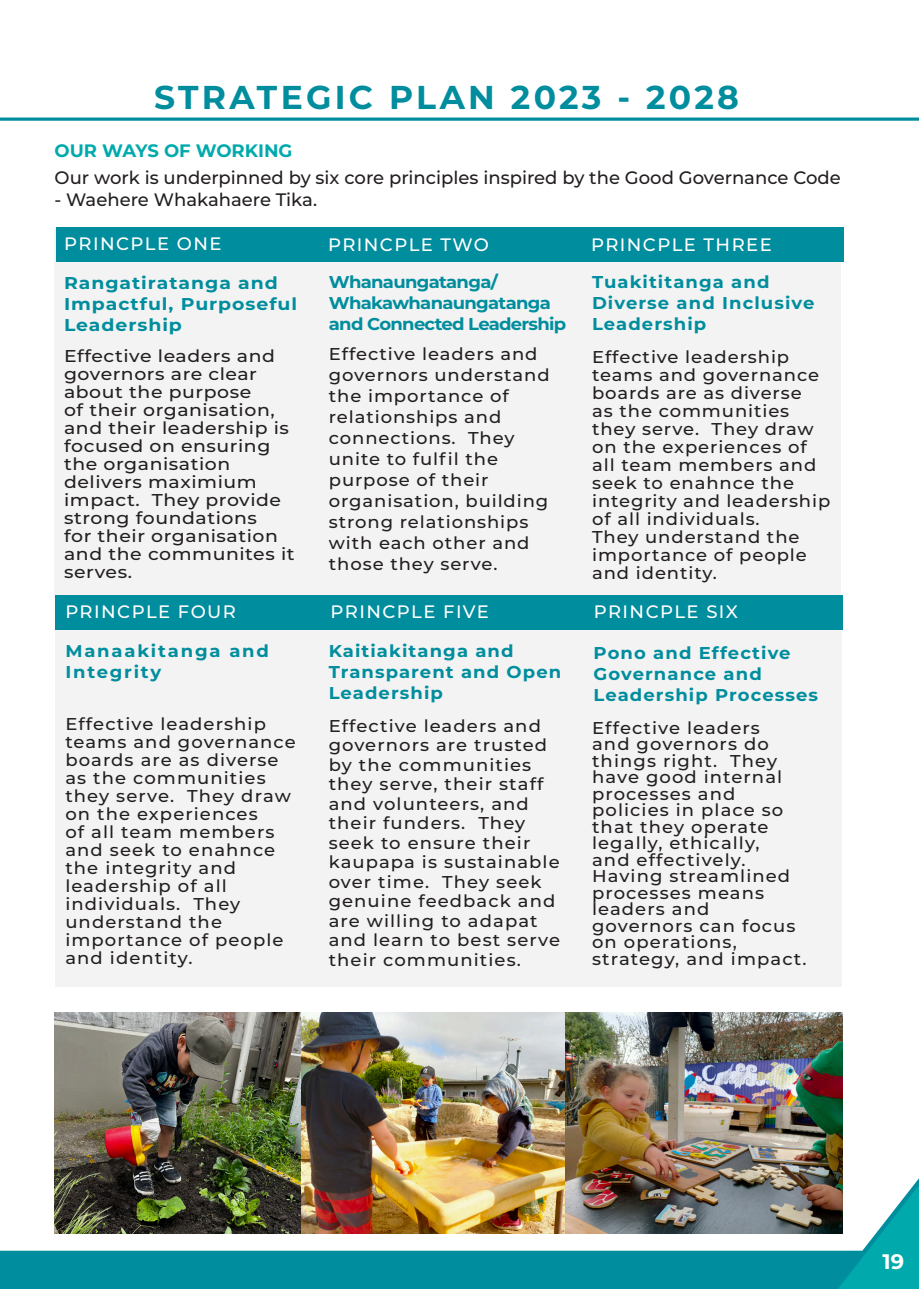
<style>
.page{position:relative;width:919px;height:1289px;background:#fff}
.page>*{position:absolute;margin:0;border:0;box-sizing:border-box;transform-origin:0 0}
.title_1_alt{font:700 33px "Montserrat";letter-spacing:.1em;color:#008d9e}
.t1{font:700 21px "Montserrat";color:#fff}
.title_1_alt-2{font:500 18px "Montserrat";color:#231f20}
.t2{font:500 18px "Montserrat";letter-spacing:.08em;color:#fff}
.title_1_alt-3{font:700 18px "Montserrat";color:#00aaac}
.Text_Left_Justify{font:500 17.1px/18px "Montserrat";letter-spacing:.05em;color:#231f20;scale:1.05 1}
.Text_Left_Justify-2{font:500 17.1px/18px "Montserrat";letter-spacing:.03em;color:#231f20;scale:1.1 1}
.Text_Left_Justify-3{font:700 17.1px/21px "Montserrat";letter-spacing:.055em;color:#008d9e;scale:1.05 1}
.Text_Left_Justify-4{font:700 17.1px/21px "Montserrat";letter-spacing:-.04em;color:#008d9e;scale:1.05 1}
.Text_Left_Justify-5{font:700 17.1px/21px "Montserrat";letter-spacing:.055em;color:#008d9e;scale:1.1 1}
.Text_Left_Justify-6{font:700 17.1px/21px "Montserrat";letter-spacing:.1em;color:#008d9e;scale:1.05 1}
</style>
<div class="page">
<svg style="left:0;top:117px;width:918px;height:4px;background:#33a3b1"></svg>
<div style="left:55px;top:228px;width:263px;height:369px;background:#f2f3f2"></div>
<div style="left:318px;top:228px;width:263px;height:369px;background:#f2f3f2"></div>
<div style="left:581px;top:229px;width:260px;height:368px;background:#f2f3f2"></div>
<div style="left:56px;top:228px;width:787px;height:34px;background:#008d9e"></div>
<div style="left:56px;top:595px;width:263px;height:391px;background:#f2f3f2"></div>
<div style="left:319px;top:622px;width:263px;height:364px;background:#f2f3f2"></div>
<div style="left:582px;top:596px;width:260px;height:390px;background:#f2f3f2"></div>
<div style="left:56px;top:596px;width:786px;height:34px;background:#008d9e"></div>
<img style="left:55px;top:1012px;width:246px;height:151px">
<img style="left:301px;top:1012px;width:264px;height:151px">
<img style="left:565px;top:1012px;width:277px;height:151px">
<img style="left:0;top:1163px;width:918px;height:125px">
<p class="title_1_alt" style="left:154px;top:73px;width:586px">STRATEGIC PLAN 2023 - 2028</p>
<p class="title_1_alt-3" style="left:55px;top:138px;width:239px">OUR WAYS OF WORKING</p>
<p class="title_1_alt-2" style="left:55px;top:165px;width:787px">Our work is underpinned by six core principles inspired by the Good Governance Code</p>
<p class="title_1_alt-2" style="left:55px;top:187px;width:264px">- Waehere Whakahaere Tika.</p>
<p class="t2" style="left:64px;top:231px;width:159px">PRINCPLE ONE</p>
<p class="t2" style="left:328px;top:232px;width:162px">PRINCPLE TWO</p>
<p class="t2" style="left:591px;top:232px;width:182px">PRINCPLE THREE</p>
<p class="Text_Left_Justify-5" style="left:64px;top:272px;width:213px">Rangatiratanga and<br>Impactful, Purposeful<br>Leadership</p>
<p class="Text_Left_Justify-2" style="left:64px;top:346px;width:211px">Effective leaders and governors are clear about the purpose<br>of their organisation, and their leadership is focused on ensuring the organisation delivers maximium impact. They provide strong foundations<br>for their organisation and the communites it serves.</p>
<p class="Text_Left_Justify-4" style="left:329px;top:271px;width:228px">Whanaungatanga/<br>Whakawhanaungatanga and Connected Leadership</p>
<p class="Text_Left_Justify" style="left:329px;top:342px;width:212px;line-height:21px">Effective leaders and governors understand the importance of relationships and connections. They unite to fulfil the purpose of their organisation, building strong relationships with each other and those they serve.</p>
<p class="Text_Left_Justify-3" style="left:592px;top:271px;width:213px">Tuakititanga and<br>Diverse and Inclusive<br>Leadership</p>
<p class="Text_Left_Justify" style="left:592px;top:347px;width:228px">Effective leadership teams and governance boards are as diverse<br>as the communities they serve. They draw on the experiences of all team members and seek to enahnce the integrity and leadership of all individuals.<br>They understand the importance of people and identity.</p>
<p class="t2" style="left:65px;top:599px;width:172px">PRINCPLE FOUR</p>
<p class="t2" style="left:330px;top:599px;width:160px">PRINCPLE FIVE</p>
<p class="t2" style="left:593px;top:599px;width:146px">PRINCPLE SIX</p>
<p class="Text_Left_Justify-6" style="left:65px;top:640px;width:195px">Manaakitanga and<br>Integrity</p>
<p class="Text_Left_Justify" style="left:65px;top:714px;width:221px">Effective leadership teams and governance boards are as diverse as the communities they serve. They draw on the experiences<br>of all team members and seek to enahnce the integrity and leadership of all individuals. They understand the importance of people and identity.</p>
<p class="Text_Left_Justify-3" style="left:328px;top:640px;width:223px">Kaitiakitanga and<br>Transparent and Open<br>Leadership</p>
<p class="Text_Left_Justify" style="left:328px;top:715px;width:222px;line-height:19.5px">Effective leaders and governors are trusted by the communities they serve, their staff and volunteers, and their funders. They seek to ensure their kaupapa is sustainable over time. They seek genuine feedback and are willing to adapat and learn to best serve their communities.</p>
<p class="Text_Left_Justify-3" style="left:593px;top:641px;width:215px">Pono and Effective<br>Governance and<br>Leadership Processes</p>
<p class="Text_Left_Justify" style="left:592px;top:718px;width:206px;line-height:16.5px">Effective leaders<br>and governors do things right. They have good internal processes and policies in place so that they operate legally, ethically,<br>and effectively.<br>Having streamlined processes means leaders and governors can focus on operations, strategy, and impact.</p>
<p class="t1" style="left:882px;top:1246px;width:23px">19</p>
</div>
